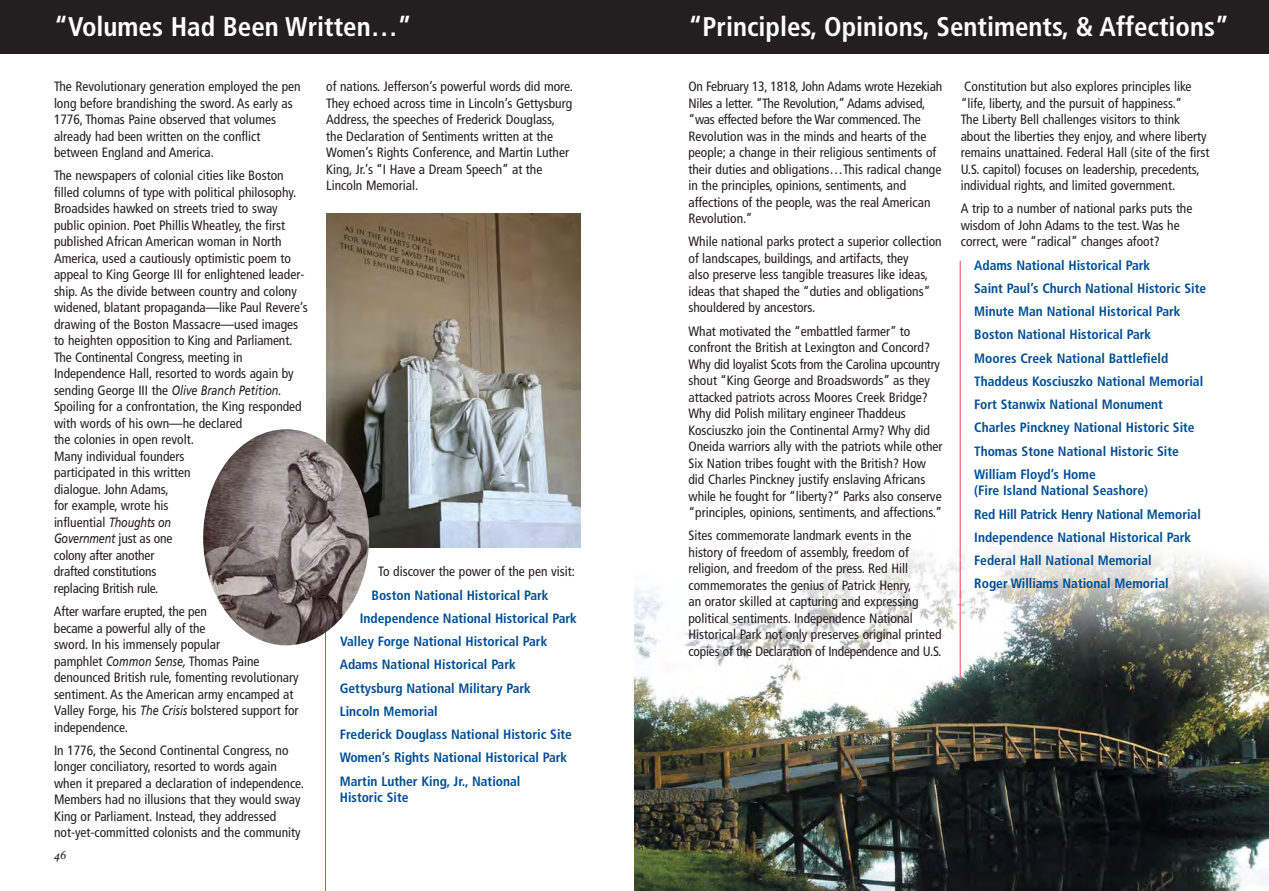
<style>
.page{position:relative;width:1269px;height:891px;background:#fff}
.page>*{position:absolute;margin:0;border:0;box-sizing:border-box;transform-origin:0 0}
.t1{font:700 condensed 27px "Frutiger";color:#fff}
.t2{font:condensed 13.5px/16.5px "Frutiger";color:#231f20}
.t3{font:700 condensed 13.5px/23.2px "Frutiger";color:#004e94}
.t4{font:italic 11.25px "NPS Rawlinson Two";color:#231f20}
.s1{font-style:italic;font-stretch:normal}
</style>
<div class="page">
<img style="left:634px;top:503px;width:635px;height:388px">
<hr style="left:960px;top:261px;width:1px;height:417px;background:#ef3f56">
<div style="left:0;top:0;width:634px;height:54px;background:#231f20"></div>
<div style="left:634px;top:0;width:635px;height:54px;background:#231f20"></div>
<img style="left:326px;top:214px;width:254px;height:333px">
<hr style="left:325px;top:569px;width:1px;height:322px;background:#ef3f56">
<img style="left:203px;top:429px;width:166px;height:216px;border-radius:50%">
<p class="t1" style="left:54px;top:16px;width:359px">“Volumes Had Been Written…”</p>
<p class="t1" style="left:688px;top:16px;width:542px">“Principles, Opinions, Sentiments, &amp; Affections”</p>
<p class="t2" style="left:54px;top:79px;width:248px">The Revolutionary generation employed the pen long before brandishing the sword. As early as 1776, Thomas Paine observed that volumes already had been written on the conflict between England and America.</p>
<p class="t2" style="left:54px;top:169px;width:255px">The newspapers of colonial cities like Boston filled columns of type with political philosophy.<br>Broadsides hawked on streets tried to sway public opinion. Poet Phillis Wheatley, the first published African American woman in North America, used a cautiously optimistic poem to appeal to King George III for enlightened leader&shy;ship. As the divide between country and colony widened, blatant propaganda—like Paul Revere’s drawing of the Boston Massacre—used images to heighten opposition to King and Parliament.<br>The Continental Congress, meeting in Independence Hall, resorted to words again by sending George III the <span class="s1">Olive Branch Petition.<br></span>Spoiling for a confrontation, the King responded with words of his own—he declared<br>the colonies in open revolt.<br>Many individual founders<br>participated in this written<br>dialogue. John Adams,<br>for example, wrote his<br>influential <span class="s1">Thoughts on<br>Government</span> just as one<br>colony after another<br>drafted constitutions<br>replacing British rule.</p>
<p class="t2" style="left:54px;top:604px;width:246px">After warfare erupted, the pen<br>became a powerful ally of the<br>sword. In his immensely popular<br>pamphlet <span class="s1">Common Sense,</span> Thomas Paine denounced British rule, fomenting revolutionary sentiment. As the American army encamped at Valley Forge, his <span class="s1">The Crisis</span> bolstered support for independence.</p>
<p class="t2" style="left:54px;top:743px;width:252px">In 1776, the Second Continental Congress, no longer conciliatory, resorted to words again when it prepared a declaration of independence.<br>Members had no illusions that they would sway King or Parliament. Instead, they addressed not-yet-committed colonists and the community</p>
<p class="t2" style="left:326px;top:79px;width:248px">of nations. Jefferson’s powerful words did more.<br>They echoed across time in Lincoln’s Gettysburg Address, the speeches of Frederick Douglass, the Declaration of Sentiments written at the Women’s Rights Conference, and Martin Luther King, Jr.’s “I Have a Dream Speech” at the Lincoln Memorial.</p>
<p class="t2" style="left:961px;top:79px;width:250px">Constitution but also explores principles like “life, liberty, and the pursuit of happiness.”<br>The Liberty Bell challenges visitors to think about the liberties they enjoy, and where liberty remains unattained. Federal Hall (site of the first</p>
<p class="t2" style="left:961px;top:162px;width:240px">U.S. capitol) focuses on leadership, precedents, individual rights, and limited government.</p>
<p class="t2" style="left:961px;top:202px;width:233px">A trip to a number of national parks puts the wisdom of John Adams to the test. Was he correct, were “radical” changes afoot?</p>
<p class="t3" style="left:974px;top:254px;width:233px">Adams National Historical Park<br>Saint Paul’s Church National Historic Site Minute Man National Historical Park Boston National Historical Park<br>Moores Creek National Battlefield Thaddeus Kosciuszko National Memorial Fort Stanwix National Monument Charles Pinckney National Historic Site Thomas Stone National Historic Site William Floyd’s Home</p>
<h5 class="t3" style="left:974px;top:480px;width:176px">(Fire Island National Seashore)</h5>
<p class="t2" style="left:688px;top:79px;width:255px">On February 13, 1818, John Adams wrote Hezekiah Niles a letter. “The Revolution,” Adams advised, “was effected before the War commenced. The Revolution was in the minds and hearts of the people; a change in their religious sentiments of their duties and obligations…This radical change in the principles, opinions, sentiments, and affections of the people, was the real American Revolution.”</p>
<p class="t2" style="left:689px;top:235px;width:255px">While national parks protect a superior collection of landscapes, buildings, and artifacts, they<br>also preserve less tangible treasures like ideas, ideas that shaped the “duties and obligations” shouldered by ancestors.</p>
<p class="t2" style="left:689px;top:324px;width:256px">What motivated the “embattled farmer” to confront the British at Lexington and Concord?<br>Why did loyalist Scots from the Carolina upcountry shout “King George and Broadswords” as they attacked patriots across Moores Creek Bridge?<br>Why did Polish military engineer Thaddeus Kosciuszko join the Continental Army? Why did Oneida warriors ally with the patriots while other Six Nation tribes fought with the British? How did Charles Pinckney justify enslaving Africans while he fought for “liberty?” Parks also conserve</p>
<p class="t2" style="left:689px;top:502px;width:255px;line-height:23.2px">“principles, opinions, sentiments, and affections.”<br>Sites commemorate landmark events in the</p>
<p class="t2" style="left:689px;top:545px;width:254px">history of freedom of assembly, freedom of religion, and freedom of the press. Red Hill commemorates the genius of Patrick Henry,<br>an orator skilled at capturing and expressing political sentiments. Independence National Historical Park not only preserves original printed copies of the Declaration of Independence and U.S.</p>
<p class="t3" style="left:974px;top:503px;width:228px">Red Hill Patrick Henry National Memorial Independence National Historical Park Federal Hall National Memorial<br>Roger Williams National Memorial</p>
<p class="t2" style="left:378px;top:565px;width:198px">To discover the power of the pen visit:</p>
<h5 class="t3" style="left:372px;top:584px;width:179px">Boston National Historical Park</h5>
<p class="t3" style="left:340px;top:608px;width:239px;text-indent:20px">Independence National Historical Park Valley Forge National Historical Park Adams National Historical Park Gettysburg National Military Park<br>Lincoln Memorial<br>Frederick Douglass National Historic Site Women’s Rights National Historical Park Martin Luther King, Jr., National</p>
<h5 class="t3" style="left:340px;top:787px;width:70px">Historic Site</h5>
<p class="t4" style="left:54px;top:851px;width:14px">46</p>
</div>
